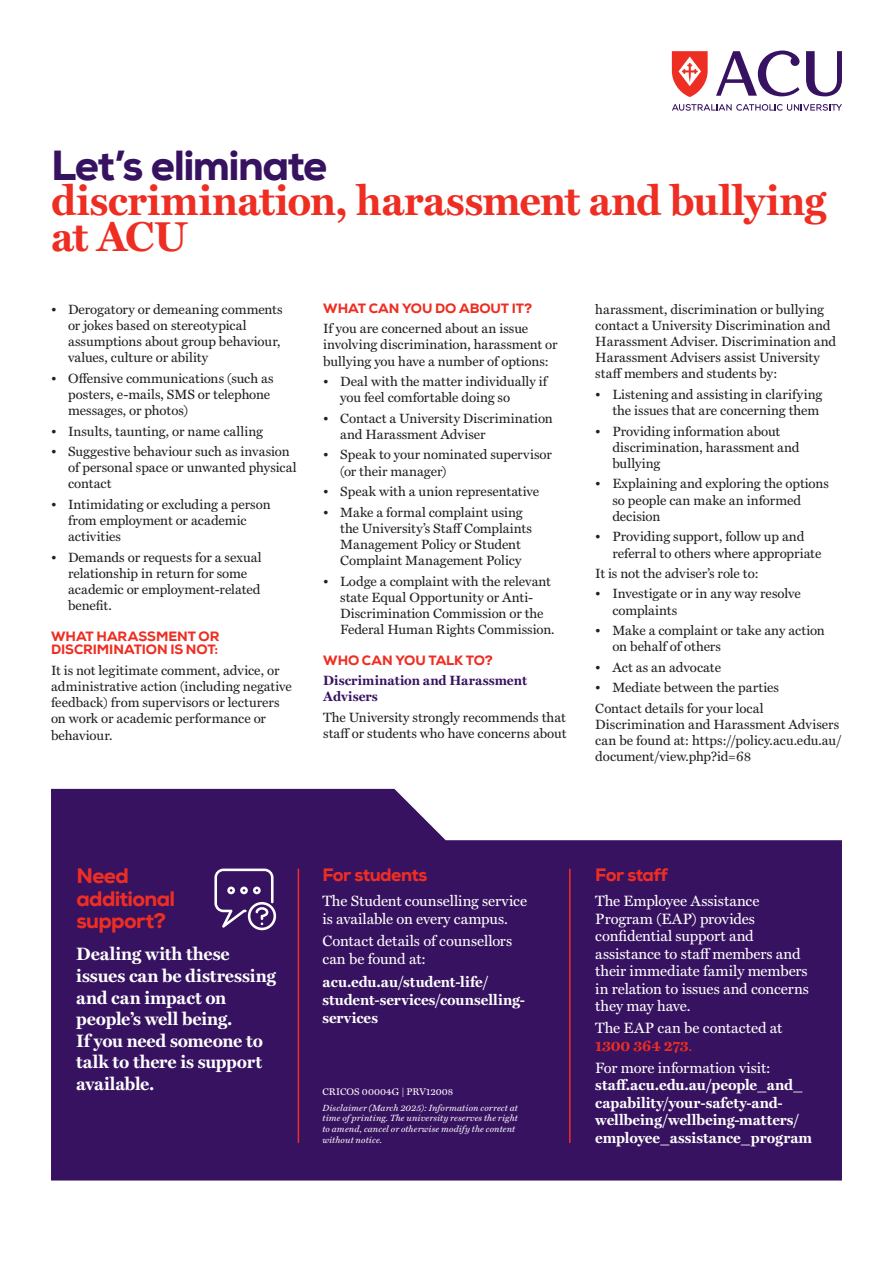
<style>
.page{position:relative;width:893px;height:1263px;background:#fff}
.page>*{position:absolute;margin:0;border:0;box-sizing:border-box;transform-origin:0 0}
._10_Heading_-_Nexa{font:700 42px/35.7px "Miller Text";letter-spacing:-.01em;color:#ee2e22}
._04_Degree{font:800 42px "Nexa";letter-spacing:-.04em;color:#371260}
.t1{font:800 21px/22.5px "Nexa";letter-spacing:-.03em;color:#ee2e22}
.t2{font:700 18px/21.6px "Miller Text";letter-spacing:-.01em;color:#fff}
.t3{font:800 18px "Nexa";letter-spacing:-.035em;color:#ee2e22}
.t4{font:15px/17.5px "Miller Text";letter-spacing:-.005em;color:#fff}
.t5{font:700 15px/17.5px "Miller Text";color:#fff}
._18_Body{font:13.5px/16.2px "Miller Text";color:#231f20}
._14_Subheading_-_L1_-_Nexa_red{font:800 13.5px/13.5px "Nexa";letter-spacing:-.005em;color:#ee2e22}
._18_Body-2{font:700 13.5px/16.2px "Miller Text";letter-spacing:.005em;color:#371260}
.t6{font:9.75px "Miller Text";letter-spacing:.01em;color:#fff}
.t7{font:italic 9px/10.8px "Miller Text";letter-spacing:.015em;color:#fff}
.s1{font-weight:700;color:#ee2e22}
.s2{color:#ee2e22}
</style>
<div class="page">
<svg style="left:51px;top:789px;width:791px;height:391px;background:#45226b"></svg>
<svg style="left:672px;top:51px;width:36px;height:46px"></svg>
<svg style="left:672px;top:104px;width:170px;height:7px"></svg>
<svg style="left:806px;top:51px;width:36px;height:45px"></svg>
<svg style="left:716px;top:51px;width:83px;height:45px"></svg>
<hr style="left:298px;top:868px;width:1px;height:275px;background:#ee2e22">
<hr style="left:569px;top:868px;width:2px;height:275px;background:#ee2e22">
<svg style="left:214px;top:868px;width:62px;height:62px"></svg>
<p class="_04_Degree" style="left:51px;top:138px;width:278px">Let’s eliminate</p>
<p class="_10_Heading_-_Nexa" style="left:51px;top:181px;width:777px">discrimination, harassment and bullying at ACU</p>
<p class="_18_Body" style="left:68px;top:300px;width:216px;text-indent:-17px">• Derogatory or demeaning comments or jokes based on stereotypical assumptions about group behaviour, values, culture or ability</p>
<p class="_18_Body" style="left:68px;top:369px;width:207px;text-indent:-17px">• Offensive communications (such as posters, e-mails, SMS or telephone messages, or photos)</p>
<p class="_18_Body" style="left:51px;top:422px;width:214px">• Insults, taunting, or name calling</p>
<p class="_18_Body" style="left:68px;top:442px;width:230px;text-indent:-17px">• Suggestive behaviour such as invasion of personal space or unwanted physical contact</p>
<p class="_18_Body" style="left:68px;top:495px;width:204px;text-indent:-17px">• Intimidating or excluding a person from employment or academic activities</p>
<p class="_18_Body" style="left:68px;top:548px;width:195px;text-indent:-17px">• Demands or requests for a sexual relationship in return for some academic or employment-related benefit.</p>
<p class="_14_Subheading_-_L1_-_Nexa_red" style="left:51px;top:629px;width:170px">WHAT HARASSMENT OR<br>DISCRIMINATION IS NOT:</p>
<p class="_18_Body" style="left:51px;top:661px;width:242px">It is not legitimate comment, advice, or administrative action (including negative feedback) from supervisors or lecturers on work or academic performance or behaviour.</p>
<p class="_14_Subheading_-_L1_-_Nexa_red" style="left:323px;top:301px;width:210px">WHAT CAN YOU DO ABOUT IT?</p>
<p class="_18_Body" style="left:323px;top:320px;width:236px">If you are concerned about an issue involving discrimination, harassment or bullying you have a number of options:</p>
<p class="_18_Body" style="left:340px;top:372px;width:208px;text-indent:-17px">• Deal with the matter individually if you feel comfortable doing so</p>
<p class="_18_Body" style="left:340px;top:409px;width:214px;text-indent:-17px">• Contact a University Discrimination and Harassment Adviser</p>
<p class="_18_Body" style="left:340px;top:446px;width:213px;text-indent:-17px">• Speak to your nominated supervisor (or their manager)</p>
<p class="_18_Body" style="left:323px;top:482px;width:218px">• Speak with a union representative</p>
<p class="_18_Body" style="left:340px;top:503px;width:193px;text-indent:-17px">• Make a formal complaint using the University’s Staff Complaints<br>Management Policy or Student<br>Complaint Management Policy</p>
<p class="_18_Body" style="left:340px;top:572px;width:216px;text-indent:-17px">• Lodge a complaint with the relevant state Equal Opportunity or Anti-Discrimination Commission or the Federal Human Rights Commission.</p>
<p class="_14_Subheading_-_L1_-_Nexa_red" style="left:323px;top:653px;width:171px">WHO CAN YOU TALK TO?</p>
<p class="_18_Body-2" style="left:323px;top:672px;width:205px">Discrimination and Harassment<br>Advisers</p>
<p class="_18_Body" style="left:323px;top:708px;width:245px">The University strongly recommends that staff or students who have concerns about</p>
<p class="_18_Body" style="left:595px;top:300px;width:242px">harassment, discrimination or bullying contact a University Discrimination and Harassment Adviser. Discrimination and Harassment Advisers assist University staff members and students by:</p>
<p class="_18_Body" style="left:595px;top:385px;width:229px;text-align:right">• Listening and assisting in clarifying the issues that are concerning them</p>
<p class="_18_Body" style="left:612px;top:422px;width:189px;text-indent:-17px">• Providing information about discrimination, harassment and bullying</p>
<p class="_18_Body" style="left:612px;top:475px;width:218px;text-indent:-17px">• Explaining and exploring the options so people can make an informed decision</p>
<p class="_18_Body" style="left:612px;top:528px;width:211px;text-indent:-17px">• Providing support, follow up and referral to others where appropriate</p>
<p class="_18_Body" style="left:595px;top:564px;width:165px">It is not the adviser’s role to:</p>
<p class="_18_Body" style="left:612px;top:585px;width:190px;text-indent:-17px">• Investigate or in any way resolve complaints</p>
<p class="_18_Body" style="left:612px;top:621px;width:214px;text-indent:-17px">• Make a complaint or take any action on behalf of others</p>
<p class="_18_Body" style="left:595px;top:658px;width:127px">• Act as an advocate</p>
<p class="_18_Body" style="left:595px;top:678px;width:185px">• Mediate between the parties</p>
<p class="_18_Body" style="left:595px;top:699px;width:248px">Contact details for your local Discrimination and Harassment Advisers can be found at: https://policy.acu.edu.au/ document/view.php?id=68</p>
<h2 class="t1" style="left:77px;top:865px;width:100px">Need additional support?</h2>
<h3 class="t2" style="left:76px;top:942px;width:201px">Dealing with these issues can be distressing and can impact on people’s well being.<br>If you need someone to talk to there is support available.</h3>
<h3 class="t3" style="left:322px;top:863px;width:107px">For students</h3>
<p class="t4" style="left:322px;top:891px;width:206px;line-height:18px">The Student counselling service is available on every campus.</p>
<p class="t4" style="left:322px;top:931px;width:191px;line-height:18px">Contact details of counsellors can be found at:</p>
<p class="t5" style="left:322px;top:972px;width:204px;line-height:18px">acu.edu.au/student-life/ student-services/counselling&shy;services</p>
<p class="t6" style="left:322px;top:1084px;width:132px">CRICOS 00004G | PRV12008</p>
<p class="t7" style="left:322px;top:1101px;width:197px">Disclaimer (March 2025): Information correct at time of printing. The university reserves the right to amend, cancel or otherwise modify the content without notice.</p>
<h3 class="t3" style="left:595px;top:863px;width:74px">For staff</h3>
<p class="t4" style="left:595px;top:891px;width:215px">The Employee Assistance<br>Program (EAP) provides confidential support and assistance to staff members and their immediate family members in relation to issues and concerns they may have.</p>
<p class="t4" style="left:595px;top:1018px;width:189px">The EAP can be contacted at<br><span class="s1">1300 364 273</span><span class="s2">.</span></p>
<p class="t4" style="left:595px;top:1057px;width:177px">For more information visit:</p>
<p class="t5" style="left:595px;top:1075px;width:218px">staff.acu.edu.au/people_and_ capability/your-safety-and&shy;wellbeing/wellbeing-matters/ employee_assistance_program</p>
</div>
